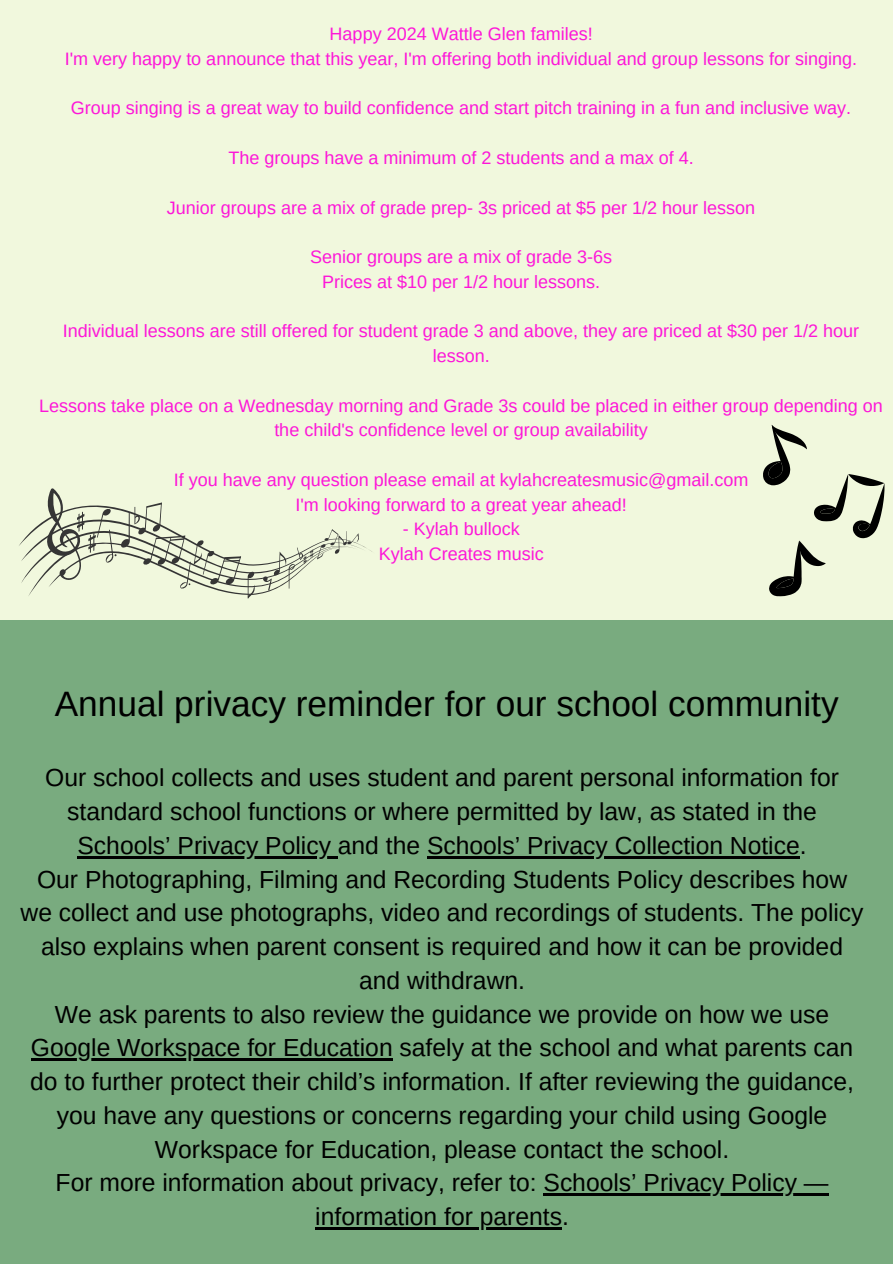
<style>
.page{position:relative;width:893px;height:1264px;background:#fff}
.page>*{position:absolute;margin:0;border:0;box-sizing:border-box;transform-origin:0 0}
.t1{font:35.25px "Arimo";color:#000}
.t2{font:24.6px/33.8px "Arimo";color:#000;text-align:center}
.t3{font:18px/24.8px "Arimo";color:#fd16d8;text-align:center}
</style>
<div class="page">
<div style="left:0;top:0;width:892px;height:620px;background:#f1f8dd"></div>
<div style="left:0;top:620px;width:892px;height:643px;background:#79ab7f"></div>
<svg style="left:19px;top:488px;width:353px;height:111px"></svg>
<svg style="left:763px;top:425px;width:121px;height:171px"></svg>
<hr style="left:77px;top:856px;width:261px;height:2px;background:#000">
<svg style="left:427px;top:856px;width:16px;height:2px"></svg>
<hr style="left:443px;top:856px;width:356px;height:2px;background:#000">
<hr style="left:31px;top:1058px;width:361px;height:2px;background:#000">
<hr style="left:543px;top:1193px;width:285px;height:2px;background:#000">
<hr style="left:315px;top:1227px;width:247px;height:2px;background:#000">
<p class="t3" style="left:65px;top:22px;width:793px">Happy 2024 Wattle Glen familes!<br>I'm very happy to announce that this year, I'm offering both individual and group lessons for singing.</p>
<p class="t3" style="left:71px;top:96px;width:781px">Group singing is a great way to build confidence and start pitch training in a fun and inclusive way.</p>
<p class="t3" style="left:228px;top:145px;width:466px">The groups have a minimum of 2 students and a max of 4.</p>
<p class="t3" style="left:167px;top:195px;width:589px">Junior groups are a mix of grade prep- 3s priced at $5 per 1/2 hour lesson</p>
<p class="t3" style="left:310px;top:244px;width:303px">Senior groups are a mix of grade 3-6s<br>Prices at $10 per 1/2 hour lessons.</p>
<p class="t3" style="left:63px;top:319px;width:797px">Individual lessons are still offered for student grade 3 and above, they are priced at $30 per 1/2 hour lesson.</p>
<p class="t3" style="left:39px;top:393px;width:845px">Lessons take place on a Wednesday morning and Grade 3s could be placed in either group depending on the child's confidence level or group availability</p>
<p class="t3" style="left:174px;top:467px;width:576px">If you have any question please email at kylahcreatesmusic@gmail.com<br>I'm looking forward to a great year ahead!</p>
<p class="t3" style="left:378px;top:517px;width:166px">- Kylah bullock<br>Kylah Creates music</p>
<h1 class="t1" style="left:55px;top:684px;width:785px">Annual privacy reminder for our school community</h1>
<p class="t2" style="left:21px;top:760px;width:844px">Our school collects and uses student and parent personal information for standard school functions or where permitted by law, as stated in the Schools’ Privacy Policy and the Schools’ Privacy Collection Notice.<br>Our Photographing, Filming and Recording Students Policy describes how we collect and use photographs, video and recordings of students. The policy also explains when parent consent is required and how it can be provided and withdrawn.<br>We ask parents to also review the guidance we provide on how we use Google Workspace for Education safely at the school and what parents can do to further protect their child’s information. If after reviewing the guidance, you have any questions or concerns regarding your child using Google Workspace for Education, please contact the school.<br>For more information about privacy, refer to: Schools’ Privacy Policy — information for parents.</p>
</div>
